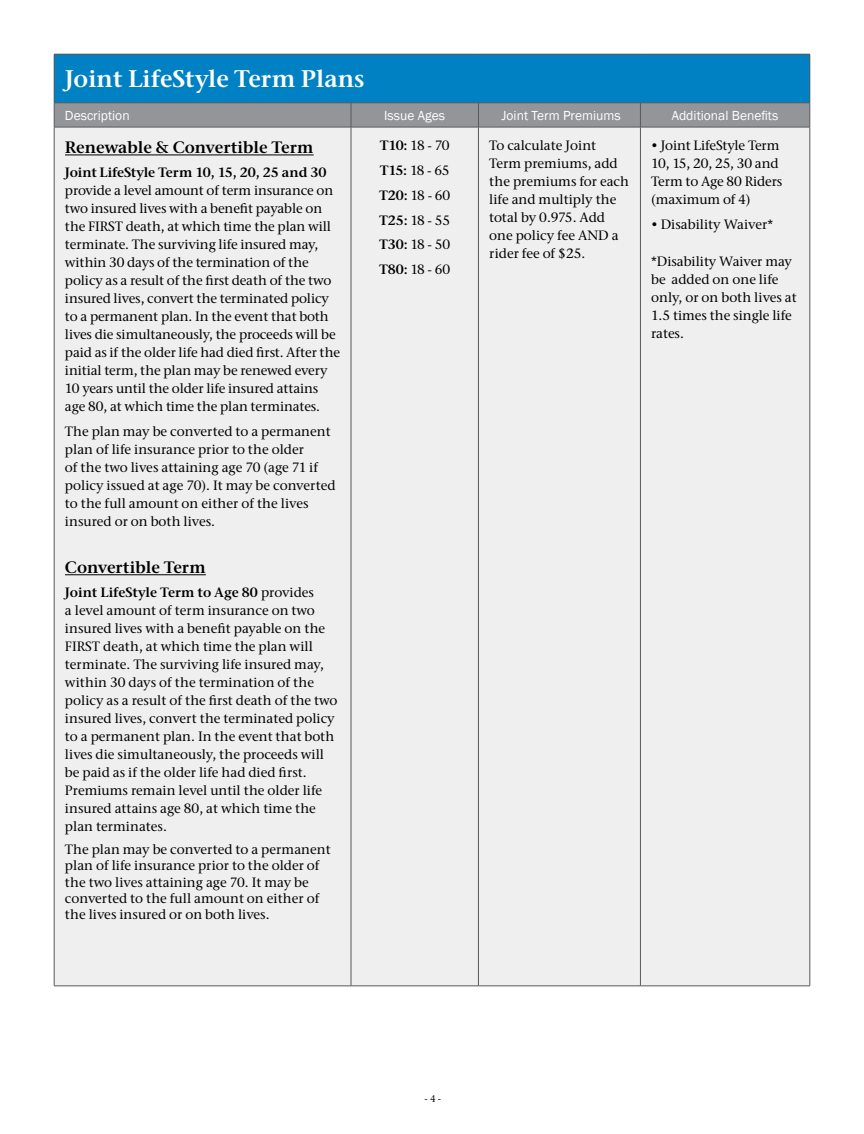
<style>
.page{position:relative;width:864px;height:1134px;background:#fff}
.page>*{position:absolute;margin:0;border:0;box-sizing:border-box;transform-origin:0 0}
.t1{font:600 24px "Stone Ser ITC Std";color:#fff}
.t2{font:600 16.5px "Stone Ser ITC Std";color:#000}
.t3{font:500 13.5px/18px "Stone Ser ITC Std";color:#000}
.t4{font:13.5px "Franklin Gothic";color:#fff}
.t5{font:600 13.5px "Stone Ser ITC Std";letter-spacing:-.01em;color:#000}
.t6{font:500 9.75px "Stone Ser ITC Std";color:#000}
.s1{font-weight:600}
</style>
<div class="page">
<div style="left:54px;top:54px;width:756px;height:49px;background:#0081c3"></div>
<div style="left:55px;top:128px;width:755px;height:858px;background:#efeff0"></div>
<hr style="left:54px;top:54px;width:297px;height:1px;background:#58595b">
<hr style="left:54px;top:54px;width:1px;height:49px;background:#58595b">
<hr style="left:351px;top:54px;width:127px;height:1px;background:#58595b">
<hr style="left:478px;top:54px;width:162px;height:1px;background:#58595b">
<hr style="left:640px;top:54px;width:170px;height:1px;background:#58595b">
<hr style="left:810px;top:54px;width:1px;height:49px;background:#58595b">
<svg style="left:54px;top:103px;width:757px;height:24px;background:#919295"></svg>
<hr style="left:54px;top:127px;width:297px;height:1px;background:#58595b">
<hr style="left:54px;top:127px;width:1px;height:859px;background:#58595b">
<hr style="left:351px;top:127px;width:127px;height:1px;background:#58595b">
<hr style="left:351px;top:127px;width:1px;height:859px;background:#58595b">
<hr style="left:478px;top:127px;width:162px;height:1px;background:#58595b">
<hr style="left:478px;top:127px;width:1px;height:859px;background:#58595b">
<hr style="left:640px;top:127px;width:170px;height:1px;background:#58595b">
<hr style="left:640px;top:127px;width:1px;height:859px;background:#58595b">
<hr style="left:810px;top:127px;width:1px;height:859px;background:#58595b">
<hr style="left:54px;top:986px;width:297px;height:1px;background:#58595b">
<hr style="left:478px;top:986px;width:162px;height:1px;background:#58595b">
<hr style="left:640px;top:986px;width:170px;height:1px;background:#58595b">
<hr style="left:351px;top:986px;width:127px;height:1px;background:#58595b">
<hr style="left:65px;top:155px;width:249px;height:1px;background:#000">
<hr style="left:65px;top:575px;width:141px;height:1px;background:#000">
<h1 class="t1" style="left:65px;top:64px;width:301px">Joint LifeStyle Term Plans</h1>
<p class="t4" style="left:65px;top:107px;width:66px">Description</p>
<p class="t4" style="left:384px;top:107px;width:62px">Issue Ages</p>
<p class="t4" style="left:502px;top:107px;width:121px">Joint Term Premiums</p>
<p class="t4" style="left:672px;top:107px;width:108px">Additional Benefits</p>
<p class="t2" style="left:65px;top:137px;width:250px">Renewable &amp; Convertible Term</p>
<p class="t5" style="left:65px;top:164px;width:263px">Joint LifeStyle Term 10, 15, 20, 25 and 30</p>
<p class="t3" style="left:65px;top:182px;width:277px">provide a level amount of term insurance on two insured lives with a benefit payable on the FIRST death, at which time the plan will terminate. The surviving life insured may, within 30 days of the termination of the policy as a result of the first death of the two insured lives, convert the terminated policy to a permanent plan. In the event that both lives die simultaneously, the proceeds will be paid as if the older life had died first. After the initial term, the plan may be renewed every 10 years until the older life insured attains age 80, at which time the plan terminates.</p>
<p class="t3" style="left:65px;top:422px;width:272px">The plan may be converted to a permanent plan of life insurance prior to the older<br>of the two lives attaining age 70 (age 71 if policy issued at age 70). It may be converted to the full amount on either of the lives insured or on both lives.</p>
<p class="t2" style="left:65px;top:557px;width:142px">Convertible Term</p>
<p class="t3" style="left:65px;top:584px;width:274px"><span class="s1">Joint LifeStyle Term to Age 80</span> provides<br>a level amount of term insurance on two insured lives with a benefit payable on the FIRST death, at which time the plan will terminate. The surviving life insured may, within 30 days of the termination of the policy as a result of the first death of the two insured lives, convert the terminated policy to a permanent plan. In the event that both lives die simultaneously, the proceeds will be paid as if the older life had died first.<br>Premiums remain level until the older life insured attains age 80, at which time the plan terminates.</p>
<p class="t3" style="left:65px;top:841px;width:267px;line-height:16.2px">The plan may be converted to a permanent plan of life insurance prior to the older of the two lives attaining age 70. It may be converted to the full amount on either of the lives insured or on both lives.</p>
<p class="t3" style="left:379px;top:133px;width:73px;line-height:24.8px;text-align:justify"><span class="s1">T10:</span> 18 - 70<br><span class="s1">T15:</span> 18 - 65<br><span class="s1">T20:</span> 18 - 60<br><span class="s1">T25:</span> 18 - 55<br><span class="s1">T30:</span> 18 - 50<br><span class="s1">T80:</span> 18 - 60</p>
<p class="t3" style="left:489px;top:137px;width:141px">To calculate Joint<br>Term premiums, add the premiums for each life and multiply the total by 0.975. Add one policy fee AND a rider fee of $25.</p>
<p class="t3" style="left:651px;top:137px;width:133px">• Joint LifeStyle Term<br>10, 15, 20, 25, 30 and<br>Term to Age 80 Riders (maximum of 4)</p>
<p class="t3" style="left:651px;top:215px;width:123px">• Disability Waiver*</p>
<p class="t3" style="left:651px;top:252px;width:147px">*Disability Waiver may be added on one life only, or on both lives at<br>1.5 times the single life rates.</p>
<p class="t6" style="left:425px;top:1093px;width:18px">- 4 -</p>
</div>
